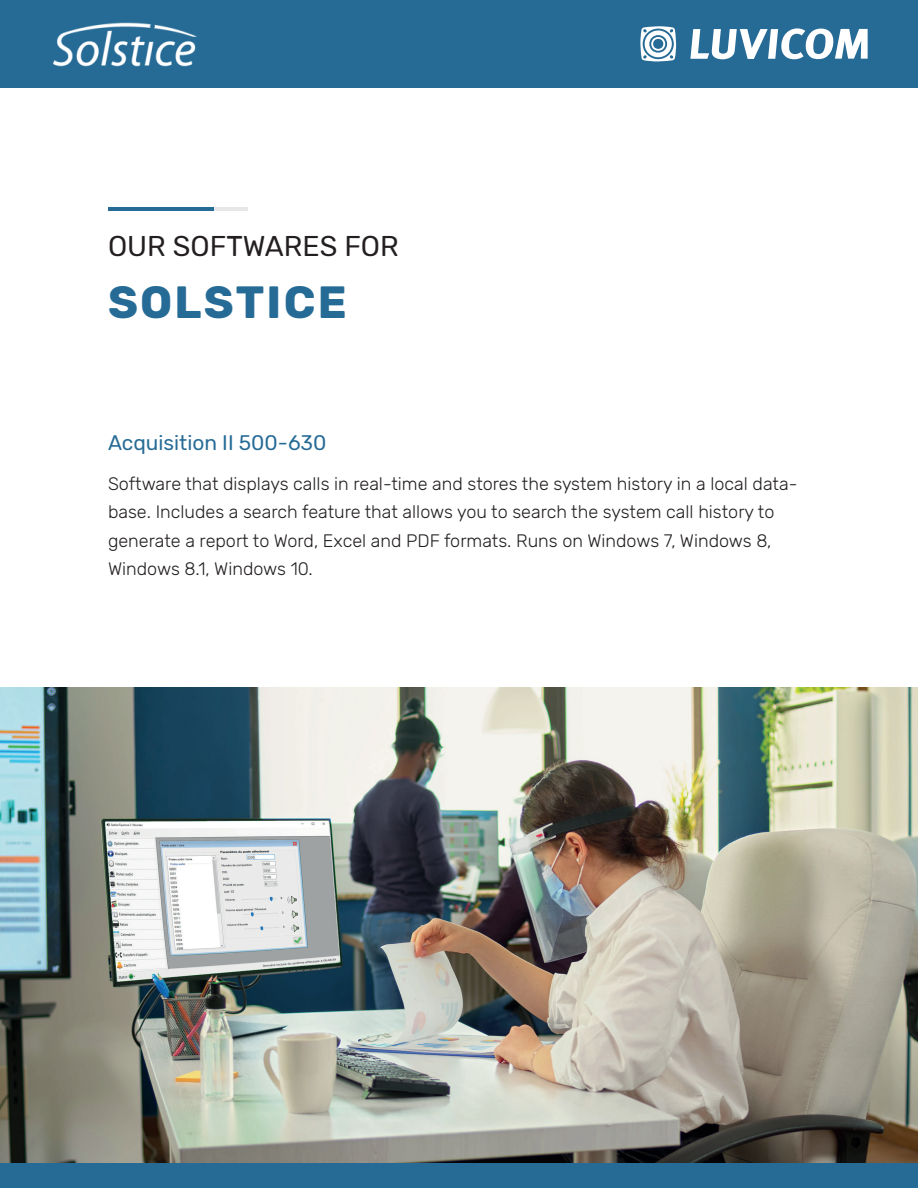
<style>
.page{position:relative;width:918px;height:1188px;background:#fff}
.page>*{position:absolute;margin:0;border:0;box-sizing:border-box;transform-origin:0 0}
.t1{font:700 45px "Rubik";letter-spacing:.05em;color:#266b96}
.t2{font:28.5px "Rubik";color:#231f20}
.t3{font:21px "Rubik";color:#266b96}
.t4{font:300 18px/28.5px "Rubik";color:#231f20}
</style>
<div class="page">
<div style="left:0;top:1162px;width:918px;height:26px;background:#266b96"></div>
<div style="left:0;top:0;width:918px;height:88px;background:#266b96"></div>
<svg style="left:640px;top:26px;width:36px;height:35px"></svg>
<svg style="left:690px;top:28px;width:178px;height:31px"></svg>
<img style="left:52px;top:22px;width:145px;height:45px">
<hr style="left:212px;top:207px;width:36px;height:4px;background:#e6e7e9">
<hr style="left:108px;top:207px;width:105px;height:4px;background:#266b96">
<img style="left:0;top:688px;width:918px;height:474px">
<h2 class="t2" style="left:108px;top:230px;width:292px">OUR SOFTWARES FOR</h2>
<h1 class="t1" style="left:108px;top:276px;width:240px">SOLSTICE</h1>
<p class="t3" style="left:108px;top:431px;width:220px">Acquisition II 500-630</p>
<p class="t4" style="left:108px;top:470px;width:691px">Software that displays calls in real-time and stores the system history in a local data&shy;base. Includes a search feature that allows you to search the system call history to generate a report to Word, Excel and PDF formats. Runs on Windows 7, Windows 8, Windows 8.1, Windows 10.</p>
</div>
